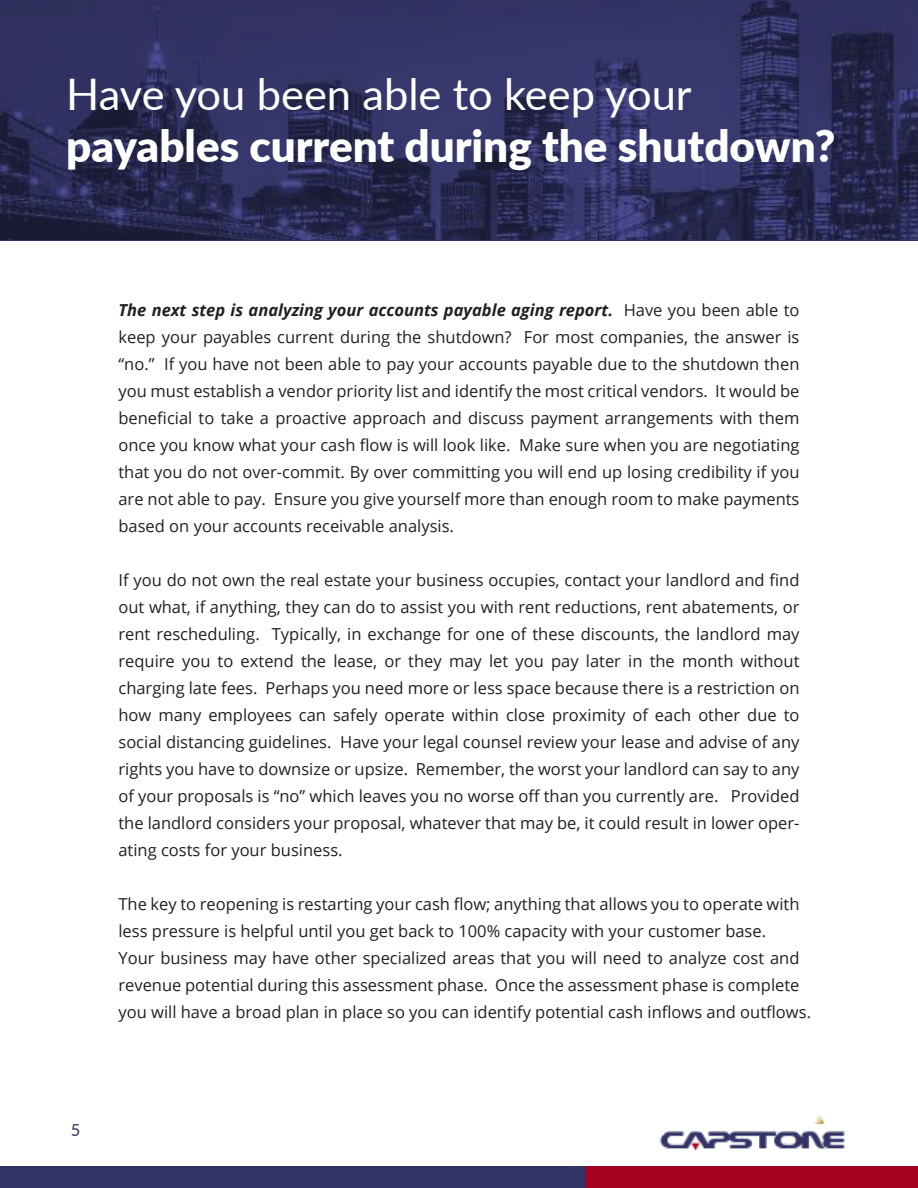
<style>
.page{position:relative;width:918px;height:1188px;background:#fff}
.page>*{position:absolute;margin:0;border:0;box-sizing:border-box;transform-origin:0 0}
.t1{font:900 43.95px "Lato";color:#fff}
.t2{font:43.5px "Lato";color:#fff}
.t3{font:16.5px/27px "Open Sans";color:#231f20;text-align:justify}
.t4{font:16.5px "Lato";color:#333465}
.s1{font-weight:700;font-style:italic}
</style>
<div class="page">
<img style="left:0;top:0;width:918px;height:240px">
<img style="left:659px;top:1115px;width:187px;height:36px">
<div style="left:0;top:1167px;width:918px;height:21px;background:#333465"></div>
<div style="left:585px;top:1167px;width:333px;height:21px;background:#a50221"></div>
<h2 class="t2" style="left:66px;top:78px;width:627px">Have you been able to keep your</h2>
<h1 class="t1" style="left:66px;top:113px;width:771px">payables current during the shutdown?</h1>
<p class="t3" style="left:118px;top:299px;width:683px"><span class="s1">The next step is analyzing your accounts payable aging report.</span> Have you been able to keep your payables current during the shutdown? For most companies, the answer is “no.” If you have not been able to pay your accounts payable due to the shutdown then you must establish a vendor priority list and identify the most critical vendors. It would be beneficial to take a proactive approach and discuss payment arrangements with them once you know what your cash flow is will look like. Make sure when you are negotiating that you do not over-commit. By over committing you will end up losing credibility if you are not able to pay. Ensure you give yourself more than enough room to make payments based on your accounts receivable analysis.</p>
<p class="t3" style="left:118px;top:566px;width:683px">If you do not own the real estate your business occupies, contact your landlord and find out what, if anything, they can do to assist you with rent reductions, rent abatements, or rent rescheduling. Typically, in exchange for one of these discounts, the landlord may require you to extend the lease, or they may let you pay later in the month without charging late fees. Perhaps you need more or less space because there is a restriction on how many employees can safely operate within close proximity of each other due to social distancing guidelines. Have your legal counsel review your lease and advise of any rights you have to downsize or upsize. Remember, the worst your landlord can say to any of your proposals is “no” which leaves you no worse off than you currently are. Provided the landlord considers your proposal, whatever that may be, it could result in lower oper&shy;ating costs for your business.</p>
<p class="t3" style="left:118px;top:890px;width:694px;text-align:left">The key to reopening is restarting your cash flow; anything that allows you to operate with less pressure is helpful until you get back to 100% capacity with your customer base.<br>Your business may have other specialized areas that you will need to analyze cost and revenue potential during this assessment phase. Once the assessment phase is complete you will have a broad plan in place so you can identify potential cash inflows and outflows.</p>
<p class="t4" style="left:71px;top:1124px;width:11px">5</p>
</div>
